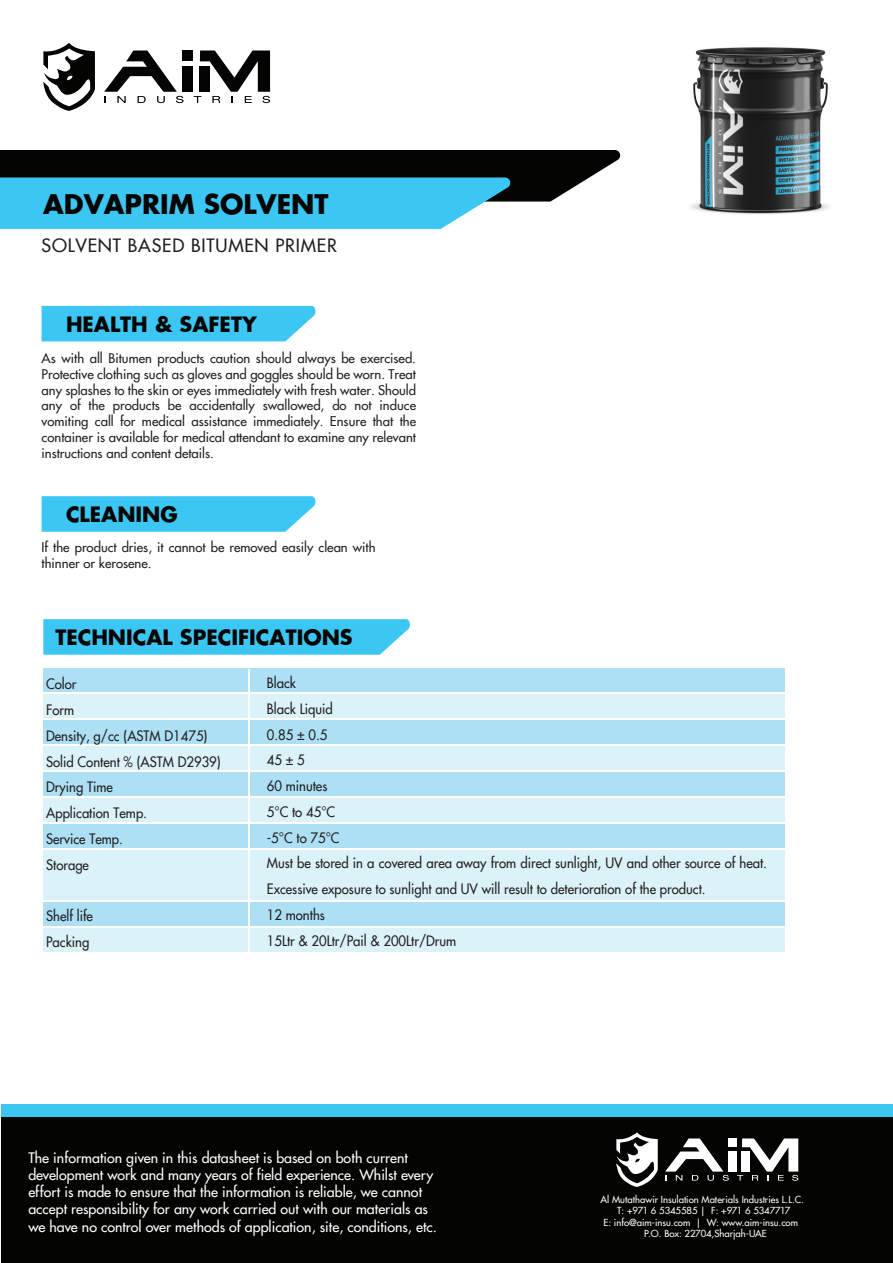
<style>
.page{position:relative;width:893px;height:1263px;background:#fff}
.page>*{position:absolute;margin:0;border:0;box-sizing:border-box;transform-origin:0 0}
.t1{font:700 26.4px "Futura";color:#040503}
.t2{font:700 20.7px "Futura";color:#040503}
.t3{font:500 18px "Futura";letter-spacing:.045em;color:#231f20}
.t4{font:500 14.25px/17.1px "Futura";color:#fff}
.t5{font:500 14.1px/25.8px "Futura";color:#231f20;scale:.93 1}
.t6{font:500 13.2px/15.8px "Futura";color:#231f20;text-align:justify}
.t7{font:500 9.45px "Futura";color:#fff}
</style>
<div class="page">
<img style="left:690px;top:47px;width:139px;height:167px">
<div style="left:43px;top:694px;width:742px;height:24px;background:#dcf2f9"></div>
<div style="left:43px;top:669px;width:742px;height:23px;background:#ade0f4"></div>
<div style="left:43px;top:720px;width:742px;height:24px;background:#ade0f4"></div>
<div style="left:43px;top:746px;width:742px;height:24px;background:#dcf2f9"></div>
<div style="left:43px;top:798px;width:742px;height:24px;background:#dcf2f9"></div>
<div style="left:43px;top:824px;width:742px;height:24px;background:#ade0f4"></div>
<div style="left:43px;top:850px;width:742px;height:50px;background:#dcf2f9"></div>
<div style="left:43px;top:902px;width:742px;height:23px;background:#ade0f4"></div>
<div style="left:43px;top:928px;width:742px;height:23px;background:#dcf2f9"></div>
<div style="left:43px;top:772px;width:742px;height:24px;background:#ade0f4"></div>
<div style="left:1px;top:1104px;width:891px;height:145px;background:#3cc6f3"></div>
<div style="left:182px;top:51px;width:11px;height:10px;background:#040503"></div>
<div style="left:182px;top:67px;width:11px;height:25px;background:#040503"></div>
<svg style="left:104px;top:51px;width:80px;height:52px"></svg>
<svg style="left:194px;top:51px;width:76px;height:52px"></svg>
<svg style="left:43px;top:43px;width:52px;height:68px"></svg>
<svg style="left:0;top:150px;width:621px;height:79px;background:#3e849a"></svg>
<div style="left:1px;top:1117px;width:891px;height:146px;background:#040503"></div>
<div style="left:728px;top:1138px;width:9px;height:9px;background:#fff"></div>
<div style="left:728px;top:1151px;width:9px;height:20px;background:#fff"></div>
<svg style="left:665px;top:1138px;width:64px;height:43px"></svg>
<svg style="left:737px;top:1138px;width:61px;height:43px"></svg>
<svg style="left:616px;top:1132px;width:42px;height:55px"></svg>
<div style="left:42px;top:306px;width:274px;height:35px;background:#3cc6f3"></div>
<svg style="left:42px;top:496px;width:274px;height:36px;background:#46c9f3"></svg>
<svg style="left:43px;top:619px;width:367px;height:36px;background:#44c8f3"></svg>
<hr style="left:248px;top:669px;width:2px;height:282px;background:#fff">
<h1 class="t1" style="left:43px;top:186px;width:287px">ADVAPRIM SOLVENT</h1>
<h3 class="t3" style="left:42px;top:234px;width:297px">SOLVENT BASED BITUMEN PRIMER</h3>
<h2 class="t2" style="left:66px;top:310px;width:192px">HEALTH &amp; SAFETY</h2>
<p class="t6" style="left:42px;top:350px;width:376px">As with all Bitumen products caution should always be exercised.<br>Protective clothing such as gloves and goggles should be worn. Treat any splashes to the skin or eyes immediately with fresh water. Should any of the products be accidentally swallowed, do not induce vomiting call for medical assistance immediately. Ensure that the container is available for medical attendant to examine any relevant instructions and content details.</p>
<h2 class="t2" style="left:66px;top:500px;width:113px">CLEANING</h2>
<p class="t6" style="left:42px;top:540px;width:336px">If the product dries, it cannot be removed easily clean with thinner or kerosene.</p>
<h2 class="t2" style="left:55px;top:623px;width:299px">TECHNICAL SPECIFICATIONS</h2>
<p class="t5" style="left:46px;top:671px;width:189px">Color<br>Form<br>Density, g/cc (ASTM D1475)<br>Solid Content % (ASTM D2939)<br>Drying Time<br>Application Temp.<br>Service Temp.<br>Storage</p>
<p class="t5" style="left:46px;top:903px;width:52px">Shelf life<br>Packing</p>
<p class="t5" style="left:267px;top:670px;width:539px">Black<br>Black Liquid<br>0.85 ± 0.5<br>45 ± 5<br>60 minutes<br>5°C to 45°C<br>-5°C to 75°C<br>Must be stored in a covered area away from direct sunlight, UV and other source of heat.<br>Excessive exposure to sunlight and UV will result to deterioration of the product.<br>12 months<br>15Ltr &amp; 20Ltr/Pail &amp; 200Ltr/Drum</p>
<p class="t4" style="left:28px;top:1149px;width:410px">The information given in this datasheet is based on both current development work and many years of field experience. Whilst every effort is made to ensure that the information is reliable, we cannot accept responsibility for any work carried out with our materials as we have no control over methods of application, site, conditions, etc.</p>
<p class="t7" style="left:601px;top:1193px;width:205px">Al Mutathawir Insulation Materials Industries L.L.C.</p>
<p class="t7" style="left:617px;top:1205px;width:175px">T: +971 6 5345585 | F: +971 6 5347717</p>
<p class="t7" style="left:603px;top:1216px;width:196px">E: info@aim-insu.com | W: www.aim-insu.com</p>
<p class="t7" style="left:644px;top:1228px;width:124px">P.O. Box: 22704,Sharjah-UAE</p>
</div>
